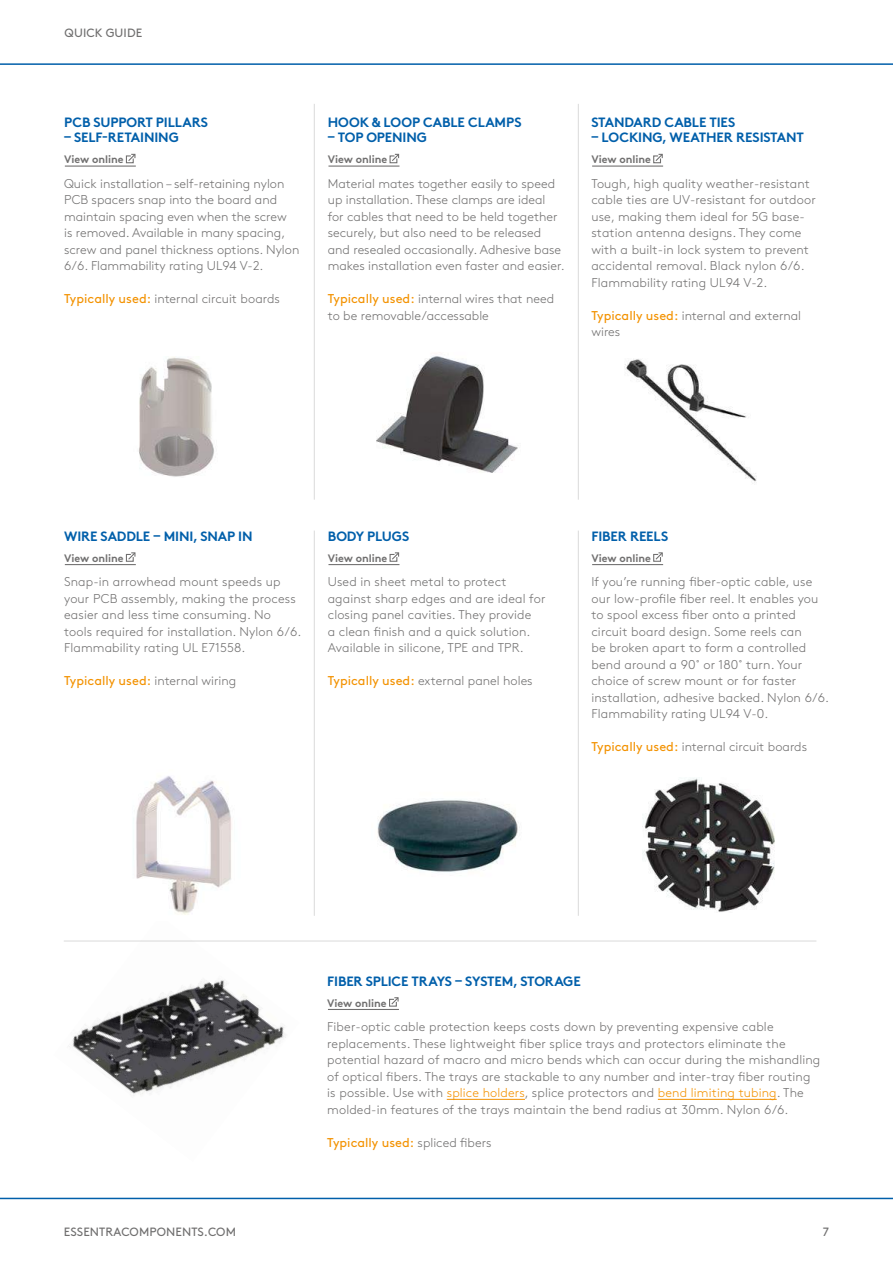
<style>
.page{position:relative;width:893px;height:1263px;background:#fff}
.page>*{position:absolute;margin:0;border:0;box-sizing:border-box;transform-origin:0 0}
.t1{font:700 13.5px "Brown Pro";letter-spacing:-.01em;color:#005faa}
.t2{font:300 12.75px/16.5px "Brown Pro";letter-spacing:.01em;color:#706f6f}
.t3{font:12.75px "Brown Pro";color:#f39200}
.t4{font:12px "Brown Pro";letter-spacing:.01em;color:#706f6f}
.t5{font:700 10.8px "Brown Pro";color:#706f6f}
.s1{font-weight:400;color:#f39200}
.s2{font-weight:300;color:#706f6f}
.s3{color:#f39200}
</style>
<div class="page">
<hr style="left:0;top:1198px;width:893px;height:1px;background:#005faa">
<hr style="left:0;top:63px;width:893px;height:2px;background:#005faa">
<hr style="left:314px;top:104px;width:1px;height:396px;background:#dadada">
<hr style="left:314px;top:531px;width:1px;height:385px;background:#dadada">
<hr style="left:64px;top:941px;width:752px;height:1px;background:#dadada">
<hr style="left:578px;top:104px;width:1px;height:396px;background:#dadada">
<hr style="left:578px;top:531px;width:1px;height:385px;background:#dadada">
<img style="left:139px;top:357px;width:75px;height:120px">
<img style="left:64px;top:940px;width:235px;height:156px">
<img style="left:376px;top:356px;width:142px;height:117px">
<img style="left:377px;top:800px;width:143px;height:72px">
<img style="left:624px;top:359px;width:133px;height:124px">
<img style="left:643px;top:778px;width:132px;height:134px">
<img style="left:136px;top:776px;width:96px;height:139px">
<hr style="left:447px;top:1099px;width:78px;height:1px;background:#f39200">
<hr style="left:658px;top:1099px;width:119px;height:1px;background:#f39200">
<svg style="left:125px;top:153px;width:11px;height:11px"></svg>
<hr style="left:65px;top:166px;width:71px;height:1px;background:#706f6f">
<svg style="left:125px;top:552px;width:11px;height:10px"></svg>
<hr style="left:65px;top:564px;width:71px;height:1px;background:#706f6f">
<svg style="left:389px;top:153px;width:11px;height:11px"></svg>
<hr style="left:328px;top:166px;width:71px;height:1px;background:#706f6f">
<svg style="left:389px;top:552px;width:11px;height:10px"></svg>
<hr style="left:328px;top:564px;width:71px;height:1px;background:#706f6f">
<svg style="left:653px;top:153px;width:10px;height:11px"></svg>
<hr style="left:592px;top:166px;width:71px;height:1px;background:#706f6f">
<svg style="left:653px;top:552px;width:10px;height:10px"></svg>
<hr style="left:592px;top:564px;width:71px;height:1px;background:#706f6f">
<svg style="left:389px;top:997px;width:10px;height:10px"></svg>
<hr style="left:328px;top:1009px;width:71px;height:1px;background:#706f6f">
<p class="t4" style="left:65px;top:24px;width:79px">QUICK GUIDE</p>
<p class="t1" style="left:64px;top:112px;width:145px">PCB SUPPORT PILLARS</p>
<p class="t1" style="left:64px;top:127px;width:116px">– SELF-RETAINING</p>
<p class="t1" style="left:328px;top:112px;width:195px">HOOK &amp; LOOP CABLE CLAMPS</p>
<p class="t1" style="left:328px;top:127px;width:101px">– TOP OPENING</p>
<p class="t1" style="left:591px;top:112px;width:145px">STANDARD CABLE TIES</p>
<p class="t1" style="left:591px;top:127px;width:214px">– LOCKING, WEATHER RESISTANT</p>
<p class="t5" style="left:64px;top:151px;width:61px">View online</p>
<p class="t5" style="left:328px;top:151px;width:61px">View online</p>
<p class="t5" style="left:591px;top:151px;width:61px">View online</p>
<p class="t2" style="left:64px;top:174px;width:237px">Quick installation – self-retaining nylon PCB spacers snap into the board and maintain spacing even when the screw<br>is removed. Available in many spacing, screw and panel thickness options. Nylon 6/6. Flammability rating UL94 V-2.</p>
<p class="t2" style="left:64px;top:290px;width:217px"><span class="s1">Typically used:</span> internal circuit boards</p>
<p class="t2" style="left:328px;top:174px;width:239px">Material mates together easily to speed up installation. These clamps are ideal<br>for cables that need to be held together securely, but also need to be released and resealed occasionally. Adhesive base makes installation even faster and easier.</p>
<p class="t2" style="left:328px;top:290px;width:228px"><span class="s1">Typically used:</span> internal wires that need to be removable/accessable</p>
<p class="t2" style="left:591px;top:174px;width:226px">Tough, high quality weather-resistant cable ties are UV-resistant for outdoor use, making them ideal for 5G base&shy;station antenna designs. They come with a built-in lock system to prevent accidental removal. Black nylon 6/6.<br>Flammability rating UL94 V-2.</p>
<p class="t2" style="left:591px;top:306px;width:211px"><span class="s1">Typically used:</span> internal and external wires</p>
<p class="t1" style="left:64px;top:525px;width:190px">WIRE SADDLE – MINI, SNAP IN</p>
<p class="t1" style="left:328px;top:525px;width:83px">BODY PLUGS</p>
<p class="t1" style="left:591px;top:525px;width:78px">FIBER REELS</p>
<p class="t5" style="left:64px;top:549px;width:61px">View online</p>
<p class="t5" style="left:328px;top:549px;width:61px">View online</p>
<p class="t5" style="left:591px;top:549px;width:61px">View online</p>
<p class="t2" style="left:64px;top:573px;width:239px">Snap-in arrowhead mount speeds up your PCB assembly, making the process easier and less time consuming. No tools required for installation. Nylon 6/6.<br>Flammability rating UL E71558.</p>
<p class="t3" style="left:64px;top:671px;width:174px">Typically used: <span class="s2">internal wiring</span></p>
<p class="t2" style="left:328px;top:573px;width:219px">Used in sheet metal to protect against sharp edges and are ideal for closing panel cavities. They provide<br>a clean finish and a quick solution.<br>Available in silicone, TPE and TPR.</p>
<p class="t2" style="left:328px;top:672px;width:206px"><span class="s1">Typically used:</span> external panel holes</p>
<p class="t2" style="left:591px;top:573px;width:239px">If you’re running fiber-optic cable, use our low-profile fiber reel. It enables you to spool excess fiber onto a printed circuit board design. Some reels can<br>be broken apart to form a controlled bend around a 90˚ or 180˚ turn. Your choice of screw mount or for faster installation, adhesive backed. Nylon 6/6.<br>Flammability rating UL94 V-0.</p>
<p class="t2" style="left:591px;top:737px;width:217px"><span class="s1">Typically used:</span> internal circuit boards</p>
<p class="t1" style="left:327px;top:970px;width:255px">FIBER SPLICE TRAYS – SYSTEM, STORAGE</p>
<p class="t5" style="left:327px;top:994px;width:61px">View online</p>
<p class="t2" style="left:327px;top:1017px;width:495px">Fiber-optic cable protection keeps costs down by preventing expensive cable replacements. These lightweight fiber splice trays and protectors eliminate the potential hazard of macro and micro bends which can occur during the mishandling of optical fibers. The trays are stackable to any number and inter-tray fiber routing is possible. Use with <span class="s3">splice holders</span>, splice protectors and <span class="s3">bend limiting tubing</span>. The molded-in features of the trays maintain the bend radius at 30mm. Nylon 6/6.</p>
<p class="t3" style="left:327px;top:1132px;width:166px">Typically used: <span class="s2">spliced fibers</span></p>
<p class="t4" style="left:64px;top:1222px;width:174px">ESSENTRACOMPONENTS.COM</p>
<p class="t4" style="left:823px;top:1222px;width:8px">7</p>
</div>
